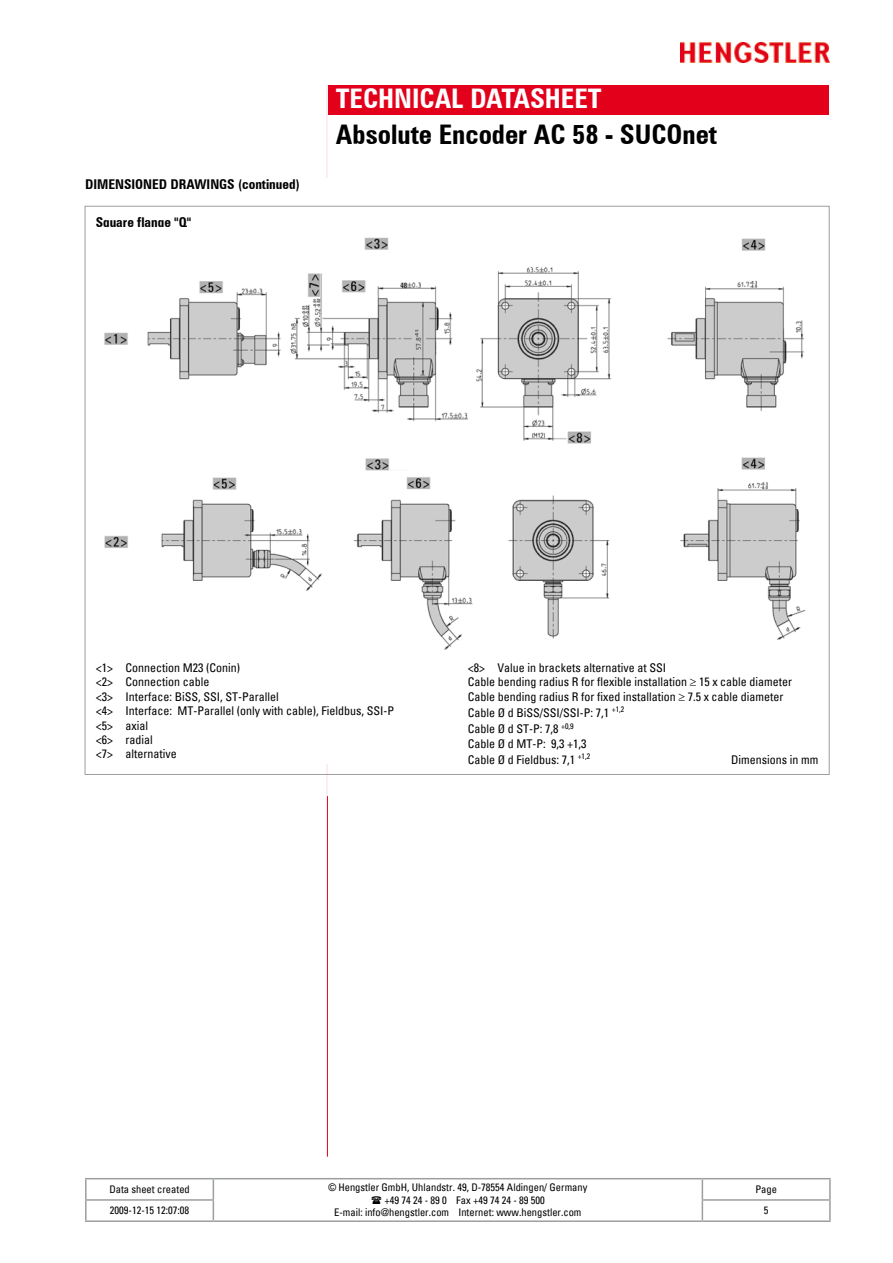
<style>
.page{position:relative;width:893px;height:1263px;background:#fff}
.page>*{position:absolute;margin:0;border:0;box-sizing:border-box;transform-origin:0 0}
.t1{font:700 condensed 27px "Zurich BT";color:#000}
.t2{font:700 condensed 27px "Zurich BT";color:#fff}
.t3{font:700 condensed 13.5px "Zurich BT";color:#000}
.t4{font:condensed 12px/14.4px "Univers";color:#000}
.t5{font:condensed 10.5px "Univers";color:#000}
.s1{font-family:"Arial";font-stretch:normal}
</style>
<div class="page">
<img style="left:680px;top:43px;width:149px;height:20px">
<div style="left:327px;top:85px;width:502px;height:30px;background:#e2001a"></div>
<hr style="left:327px;top:85px;width:1px;height:1072px;background:#e2001a">
<hr style="left:327px;top:85px;width:1px;height:106px;background:#fff">
<div style="left:85px;top:179px;width:744px;height:38px;background:#fff"></div>
<hr style="left:85px;top:1178px;width:128px;height:1px;background:#9c9e9f">
<hr style="left:85px;top:1179px;width:2px;height:20px;background:#9c9e9f">
<hr style="left:213px;top:1178px;width:489px;height:1px;background:#9c9e9f">
<hr style="left:702px;top:1178px;width:129px;height:1px;background:#9c9e9f">
<hr style="left:829px;top:1179px;width:2px;height:20px;background:#9c9e9f">
<hr style="left:85px;top:1199px;width:129px;height:2px;background:#9c9e9f">
<svg style="left:85px;top:1201px;width:2px;height:19px"></svg>
<svg style="left:213px;top:1179px;width:1px;height:41px"></svg>
<hr style="left:702px;top:1199px;width:129px;height:2px;background:#9c9e9f">
<svg style="left:702px;top:1179px;width:1px;height:41px"></svg>
<svg style="left:829px;top:1201px;width:2px;height:19px"></svg>
<hr style="left:85px;top:1220px;width:128px;height:2px;background:#9c9e9f">
<hr style="left:213px;top:1220px;width:489px;height:2px;background:#9c9e9f">
<hr style="left:702px;top:1220px;width:129px;height:2px;background:#9c9e9f">
<svg style="left:327px;top:775px;width:1px;height:21px"></svg>
<hr style="left:327px;top:206px;width:1px;height:569px;background:#fff">
<img style="left:104px;top:237px;width:702px;height:413px">
<p class="t3" style="left:85px;top:176px;width:216px">DIMENSIONED DRAWINGS (continued)</p>
<p class="t3" style="left:96px;top:214px;width:97px">Square flange "Q"</p>
<h1 class="t2" style="left:336px;top:82px;width:267px">TECHNICAL DATASHEET</h1>
<h1 class="t1" style="left:336px;top:118px;width:383px">Absolute Encoder AC 58 - SUCOnet</h1>
<p class="t4" style="left:96px;top:660px;width:300px">&lt;1&gt; Connection M23 (Conin)<br>&lt;2&gt; Connection cable<br>&lt;3&gt; Interface: BiSS, SSI, ST-Parallel<br>&lt;4&gt; Interface: MT-Parallel (only with cable), Fieldbus, SSI-P &lt;5&gt; axial<br>&lt;6&gt; radial<br>&lt;7&gt; alternative</p>
<p class="t4" style="left:468px;top:660px;width:326px">&lt;8&gt; Value in brackets alternative at SSI<br>Cable bending radius R for flexible installation ≥ 15 x cable diameter<br>Cable bending radius R for fixed installation ≥ 7.5 x cable diameter</p>
<p class="t4" style="left:468px;top:704px;width:158px;line-height:16.2px">Cable Ø d BiSS/SSI/SSI-P: 7,1 <sup>+1,2<br></sup>Cable Ø d ST-P: 7,8 <sup>+0,9</sup></p>
<p class="t4" style="left:468px;top:735px;width:124px;line-height:16.2px">Cable Ø d MT-P: 9,3 +1,3<br>Cable Ø d Fieldbus: 7,1 <sup>+1,2</sup></p>
<p class="t4" style="left:731px;top:752px;width:89px">Dimensions in mm</p>
<p class="t5" style="left:109px;top:1182px;width:82px">Data sheet created</p>
<p class="t5" style="left:328px;top:1180px;width:261px"><span class="s1">©</span> Hengstler GmbH, Uhlandstr. 49, D-78554 Aldingen/ Germany</p>
<p class="t5" style="left:385px;top:1193px;width:162px">+49 74 24 - 89 0 Fax +49 74 24 - 89 500</p>
<p class="t5" style="left:334px;top:1206px;width:249px">E-mail: info@hengstler.com Internet: www.hengstler.com</p>
<p class="t5" style="left:755px;top:1182px;width:23px">Page</p>
<p class="t5" style="left:110px;top:1204px;width:81px">2009-12-15 12:07:08</p>
<p class="t5" style="left:764px;top:1204px;width:6px">5</p>
</div>
